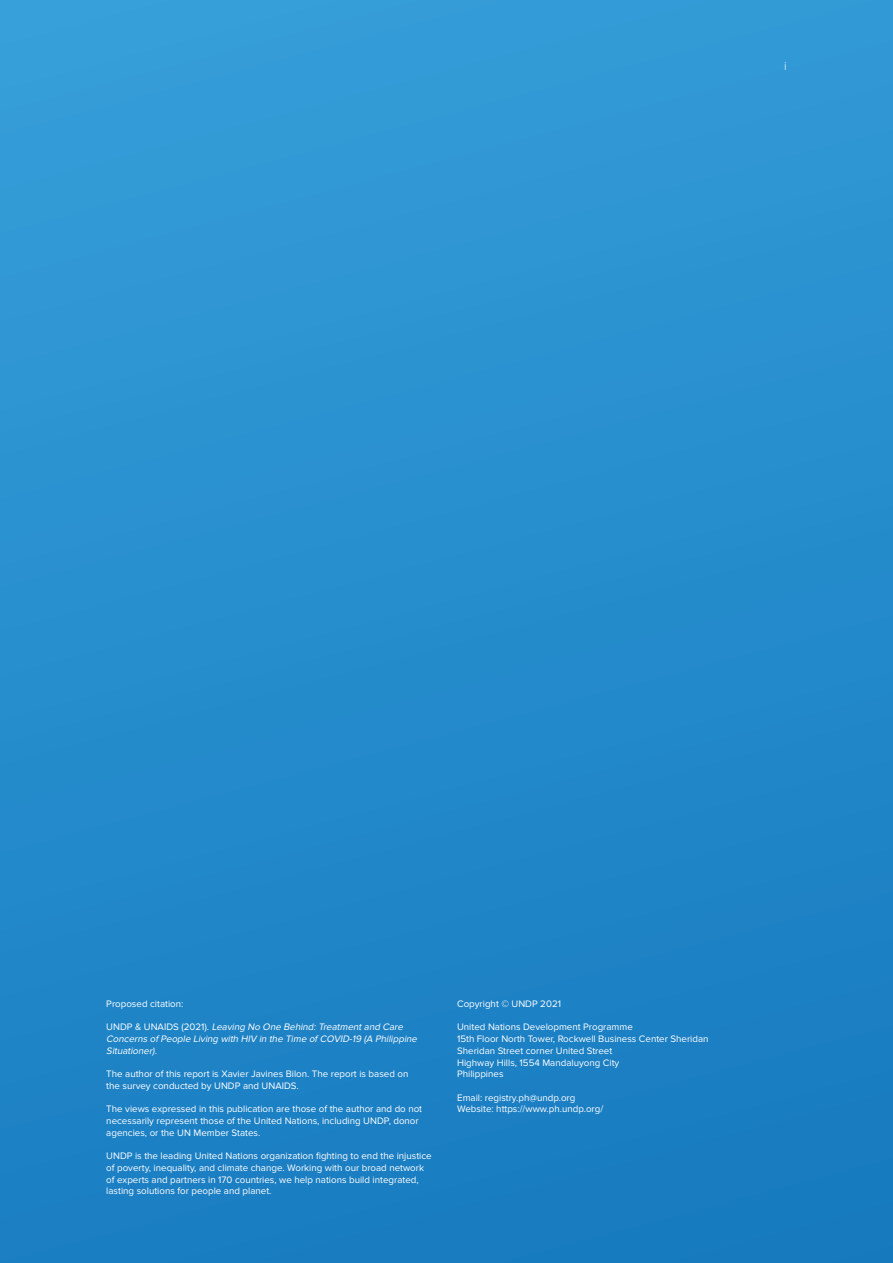
<style>
.page{position:relative;width:893px;height:1263px;background:#fff}
.page>*{position:absolute;margin:0;border:0;box-sizing:border-box;transform-origin:0 0}
.t1{font:300 12px "Proxima Nova";color:#fff}
.t2{font:9.75px/11.7px "Proxima Nova";color:#fff}
.t3{font:italic 9.75px/11.7px "Proxima Nova";color:#fff}
.s1{font-style:normal}
</style>
<div class="page">
<div style="left:0;top:0;width:893px;height:1263px;background:linear-gradient(to bottom,#349dd8,#187bc0)"></div>
<p class="t1" style="left:784px;top:60px;width:4px">i</p>
<p class="t2" style="left:106px;top:998px;width:79px">Proposed citation:</p>
<p class="t3" style="left:106px;top:1021px;width:314px"><span class="s1">U N D P &amp; U N A I D S ( 2 0 2 1 ) .</span> Leaving No One Behind:Treatmentand Care<br>Concerns of People Living with HIV in the Time of COVID-19 (A Philippine<br>Situationer).</p>
<p class="t2" style="left:106px;top:1068px;width:304px">The author of this report is Xavier Javines Bilon. The report is based on</p>
<p class="t2" style="left:106px;top:1080px;width:194px">the survey conducted by UNDP and UNAIDS.</p>
<p class="t2" style="left:106px;top:1103px;width:317px">The views expressed in this publication are those of the author and do not necessarily represent those of the United Nations, including UNDP, donor agencies, or the UN Member States.</p>
<p class="t2" style="left:106px;top:1150px;width:327px">UNDP is the leading United Nations organization fighting to end the injustice of poverty, inequality, and climate change. Working with our broad network of experts and partners in 170 countries, we help nations build integrated, lasting solutions for people and planet.</p>
<p class="t2" style="left:457px;top:998px;width:105px">Copyright © UNDP 2021</p>
<p class="t2" style="left:457px;top:1021px;width:177px">United Nations Development Programme</p>
<p class="t2" style="left:457px;top:1033px;width:253px">15th Floor North Tower, Rockwell Business Center Sheridan</p>
<p class="t2" style="left:457px;top:1045px;width:157px">Sheridan Street corner United Street</p>
<p class="t2" style="left:457px;top:1056px;width:164px">Highway Hills, 1554 Mandaluyong City</p>
<p class="t2" style="left:457px;top:1068px;width:48px">Philippines</p>
<p class="t2" style="left:457px;top:1092px;width:120px">Email: registry.ph@undp.org</p>
<p class="t2" style="left:457px;top:1103px;width:148px">Website: https://www.ph.undp.org/</p>
</div>
